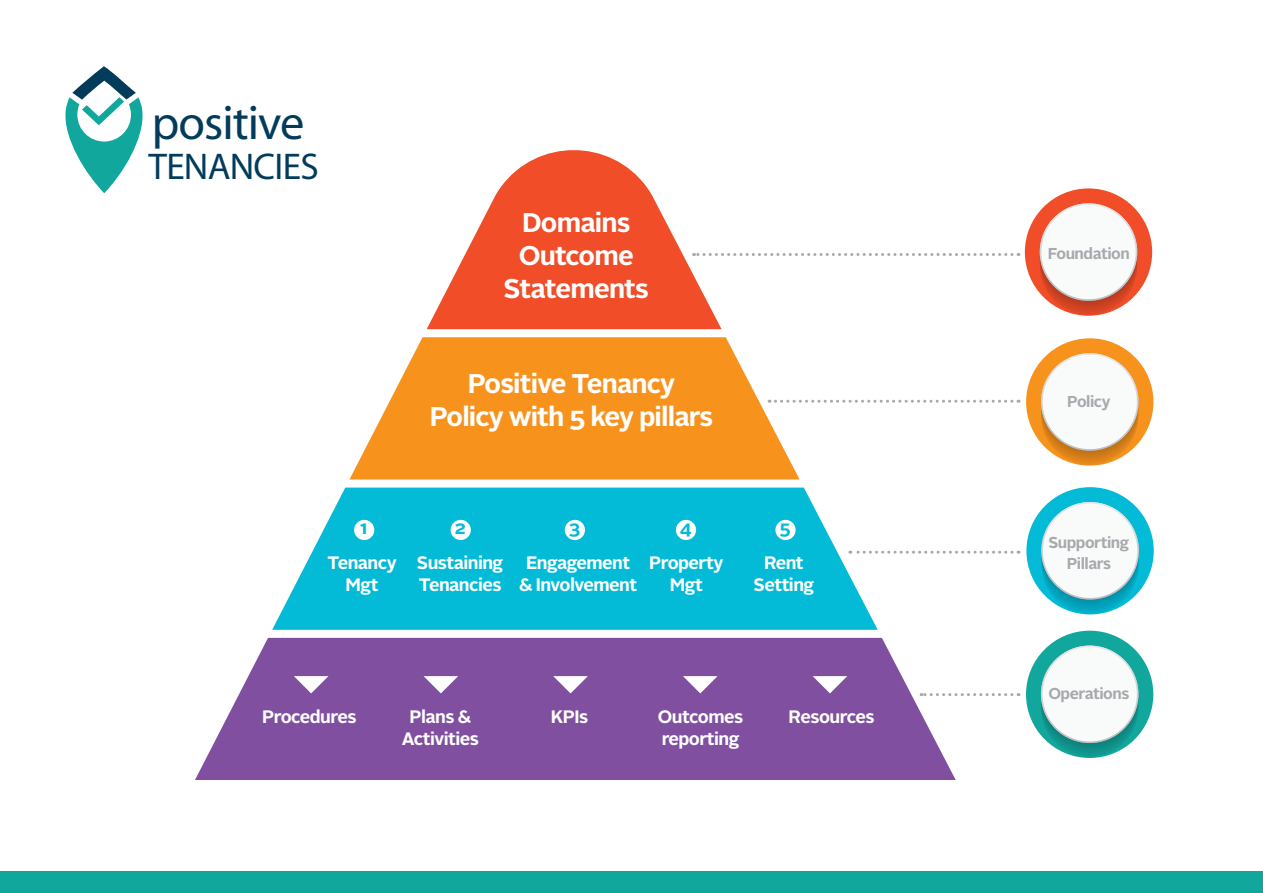
<style>
.page{position:relative;width:1263px;height:893px;background:#fff}
.page>*{position:absolute;margin:0;border:0;box-sizing:border-box;transform-origin:0 0}
.t1{font:48.45px "Myriad";letter-spacing:-.02em;color:#033c5b}
.t2{font:37.35px "Myriad";letter-spacing:-.02em;color:#033c5b}
.Head_14{font:700 27px/33px "Alright Sans";letter-spacing:-.03em;color:#fff;text-align:center}
.Head_14-2{font:700 18.6px "Alright Sans";color:#03bbd7}
.Head_14-3{font:700 18px/22.5px "Alright Sans";letter-spacing:-.03em;color:#fff;text-align:center}
.Head_14-4{font:700 15.75px/21px "Alright Sans";letter-spacing:-.03em;color:#a8a9ad;text-align:center}
</style>
<div class="page">
<svg style="left:349px;top:337px;width:451px;height:142px;fill:#f7931d"></svg>
<svg style="left:427px;top:150px;width:294px;height:179px;fill:#f04d28"></svg>
<svg style="left:272px;top:488px;width:606px;height:142px;fill:#03bbd7"></svg>
<svg style="left:195px;top:638px;width:761px;height:142px;fill:#804fa0"></svg>
<div style="left:354px;top:520px;width:20px;height:20px;background:#fff;border-radius:50%"></div>
<div style="left:775px;top:520px;width:21px;height:20px;background:#fff;border-radius:50%"></div>
<div style="left:565px;top:520px;width:20px;height:20px;background:#fff;border-radius:50%"></div>
<div style="left:676px;top:520px;width:20px;height:20px;background:#fff;border-radius:50%"></div>
<div style="left:451px;top:520px;width:20px;height:20px;background:#fff;border-radius:50%"></div>
<div style="left:0;top:872px;width:1263px;height:21px;background:#12a79d"></div>
<div style="left:1025px;top:188px;width:127px;height:128px;background:#f04d28;border-radius:50%"></div>
<svg style="left:1035px;top:200px;width:107px;height:115px"></svg>
<div style="left:1026px;top:338px;width:127px;height:128px;background:#f7931d;border-radius:50%"></div>
<svg style="left:1036px;top:350px;width:107px;height:115px"></svg>
<div style="left:1026px;top:487px;width:128px;height:127px;background:#03bbd7;border-radius:50%"></div>
<svg style="left:1036px;top:499px;width:107px;height:115px"></svg>
<div style="left:1026px;top:631px;width:127px;height:127px;background:#12a79d;border-radius:50%"></div>
<svg style="left:1036px;top:643px;width:107px;height:115px"></svg>
<svg style="left:694px;top:253px;width:318px;height:3px"></svg>
<svg style="left:769px;top:400px;width:243px;height:3px"></svg>
<svg style="left:850px;top:551px;width:162px;height:3px"></svg>
<svg style="left:921px;top:693px;width:91px;height:3px"></svg>
<svg style="left:65px;top:66px;width:78px;height:127px"></svg>
<svg style="left:294px;top:676px;width:34px;height:17px"></svg>
<svg style="left:423px;top:676px;width:35px;height:17px"></svg>
<svg style="left:553px;top:676px;width:35px;height:17px"></svg>
<svg style="left:683px;top:676px;width:35px;height:17px"></svg>
<svg style="left:813px;top:676px;width:34px;height:17px"></svg>
<p class="t1" style="left:152px;top:98px;width:154px">positive</p>
<p class="t2" style="left:149px;top:147px;width:172px">TENANCIES</p>
<p class="Head_14" style="left:503px;top:206px;width:147px">Domains<br>Outcome<br>Statements</p>
<p class="Head_14" style="left:430px;top:367px;width:285px">Positive Tenancy<br>Policy with 5 key pillars</p>
<p class="Head_14-2" style="left:360px;top:514px;width:9px">1</p>
<p class="Head_14-2" style="left:455px;top:514px;width:13px">2</p>
<p class="Head_14-2" style="left:569px;top:514px;width:13px">3</p>
<p class="Head_14-2" style="left:679px;top:514px;width:14px">4</p>
<p class="Head_14-2" style="left:779px;top:514px;width:13px">5</p>
<p class="Head_14-3" style="left:417px;top:551px;width:88px;text-align:left">Sustaining<br>Tenancies</p>
<p class="Head_14-3" style="left:649px;top:551px;width:76px">Property<br>Mgt</p>
<p class="Head_14-3" style="left:753px;top:551px;width:62px">Rent<br>Setting</p>
<p class="Head_14-3" style="left:328px;top:551px;width:71px">Tenancy<br>Mgt</p>
<p class="Head_14-3" style="left:519px;top:551px;width:119px">Engagement &amp; Involvement</p>
<p class="Head_14-3" style="left:262px;top:705px;width:96px">Procedures</p>
<p class="Head_14-3" style="left:658px;top:705px;width:87px">Outcomes</p>
<p class="Head_14-3" style="left:789px;top:705px;width:87px">Resources</p>
<p class="Head_14-3" style="left:662px;top:728px;width:79px">reporting</p>
<p class="Head_14-3" style="left:409px;top:705px;width:63px">Plans &amp;</p>
<p class="Head_14-3" style="left:551px;top:705px;width:39px">KPIs</p>
<p class="Head_14-3" style="left:402px;top:728px;width:79px">Activities</p>
<p class="Head_14-4" style="left:1048px;top:243px;width:83px">Foundation</p>
<p class="Head_14-4" style="left:1067px;top:391px;width:45px">Policy</p>
<p class="Head_14-4" style="left:1048px;top:532px;width:82px">Supporting<br>Pillars</p>
<p class="Head_14-4" style="left:1048px;top:683px;width:83px">Operations</p>
</div>
